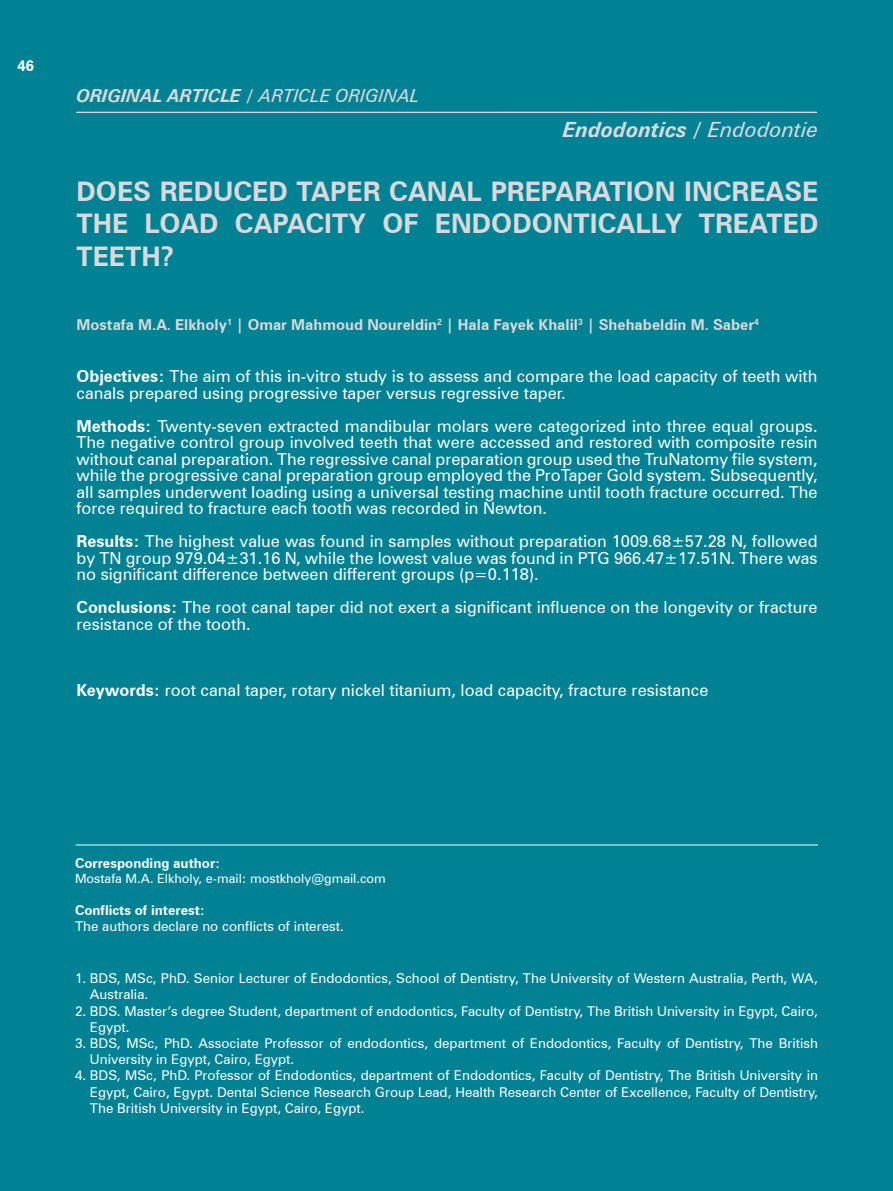
<style>
.page{position:relative;width:893px;height:1191px;background:#008294}
.page>*{position:absolute;margin:0;border:0;box-sizing:border-box;transform-origin:0 0}
.t1{font:700 27px/32.4px "Zurich BT";color:#d9d9db;text-align:justify}
.t2{font:italic 700 21px "Zurich BT";color:#d9d9db}
.t3{font:italic 700 18px "Zurich BT";color:#d9d9db}
.t4{font:16.5px/16.5px "Zurich BT";color:#fff}
.t5{font:700 15px "Zurich BT";color:#d9d9db}
.t6{font:700 15px "Zurich BT";color:#fff}
.t7{font:13.5px/16.2px "Zurich BT";color:#fff}
.t8{font:700 13.5px "Zurich BT";color:#fff}
.t9{font:12.75px "Zurich BT";color:#fff}
.s1{font-style:normal}
.s2{font-weight:400}
.s3{font-weight:700}
</style>
<div class="page">
<hr style="left:77px;top:112px;width:740px;height:1px;background:#d9d9db">
<hr style="left:76px;top:844px;width:742px;height:1px;background:#fff">
<p class="t6" style="left:17px;top:57px;width:18px">46</p>
<p class="t3" style="left:77px;top:84px;width:345px">ORIGINAL ARTICLE <span class="s1">/</span> <span class="s2">ARTICLE ORIGINAL</span></p>
<p class="t2" style="left:563px;top:117px;width:257px">Endodontics / <span class="s2">Endodontie</span></p>
<p class="t1" style="left:76px;top:175px;width:743px">DOES REDUCED TAPER CANAL PREPARATION INCREASE THE LOAD CAPACITY OF ENDODONTICALLY TREATED TEETH?</p>
<p class="t5" style="left:76px;top:315px;width:684px">Mostafa M.A. Elkholy<sup>1</sup> | Omar Mahmoud Noureldin<sup>2</sup> | Hala Fayek Khalil<sup>3</sup> | Shehabeldin M. Saber<sup>4</sup></p>
<p class="t4" style="left:76px;top:368px;width:742px"><span class="s3">Objectives:</span> The aim of this in-vitro study is to assess and compare the load capacity of teeth with canals prepared using progressive taper versus regressive taper.</p>
<p class="t4" style="left:76px;top:417px;width:743px;text-align:justify"><span class="s3">Methods:</span> Twenty-seven extracted mandibular molars were categorized into three equal groups.<br>The negative control group involved teeth that were accessed and restored with composite resin without canal preparation. The regressive canal preparation group used the TruNatomy file system, while the progressive canal preparation group employed the ProTaper Gold system. Subsequently, all samples underwent loading using a universal testing machine until tooth fracture occurred. The force required to fracture each tooth was recorded in Newton.</p>
<p class="t4" style="left:76px;top:533px;width:743px;text-align:justify"><span class="s3">Results:</span> The highest value was found in samples without preparation 1009.68±57.28 N, followed by TN group 979.04±31.16 N, while the lowest value was found in PTG 966.47±17.51N. There was no significant difference between different groups (p=0.118).</p>
<p class="t4" style="left:76px;top:599px;width:743px"><span class="s3">Conclusions:</span> The root canal taper did not exert a significant influence on the longevity or fracture resistance of the tooth.</p>
<p class="t4" style="left:76px;top:681px;width:633px"><span class="s3">Keywords:</span> root canal taper, rotary nickel titanium, load capacity, fracture resistance</p>
<p class="t8" style="left:75px;top:855px;width:147px">Corresponding author:</p>
<p class="t9" style="left:75px;top:871px;width:312px">Mostafa M.A. Elkholy, e-mail: mostkholy@gmail.com</p>
<p class="t8" style="left:75px;top:902px;width:132px">Conflicts of interest:</p>
<p class="t7" style="left:75px;top:918px;width:270px">The authors declare no conflicts of interest.</p>
<p class="t7" style="left:90px;top:970px;width:730px;text-indent:-15px">1. BDS, MSc, PhD. Senior Lecturer of Endodontics, School of Dentistry, The University of Western Australia, Perth, WA,<br>Australia.</p>
<p class="t7" style="left:90px;top:1002px;width:729px;text-indent:-15px">2. BDS. Master’s degree Student, department of endodontics, Faculty of Dentistry, The British University in Egypt, Cairo,<br>Egypt.</p>
<p class="t7" style="left:90px;top:1035px;width:729px;text-indent:-15px">3. BDS, MSc, PhD. Associate Professor of endodontics, department of Endodontics, Faculty of Dentistry, The British<br>University in Egypt, Cairo, Egypt.</p>
<p class="t7" style="left:90px;top:1067px;width:729px;text-align:justify;text-indent:-15px">4. BDS, MSc, PhD. Professor of Endodontics, department of Endodontics, Faculty of Dentistry, The British University in Egypt, Cairo, Egypt. Dental Science Research Group Lead, Health Research Center of Excellence, Faculty of Dentistry, The British University in Egypt, Cairo, Egypt.</p>
</div>
